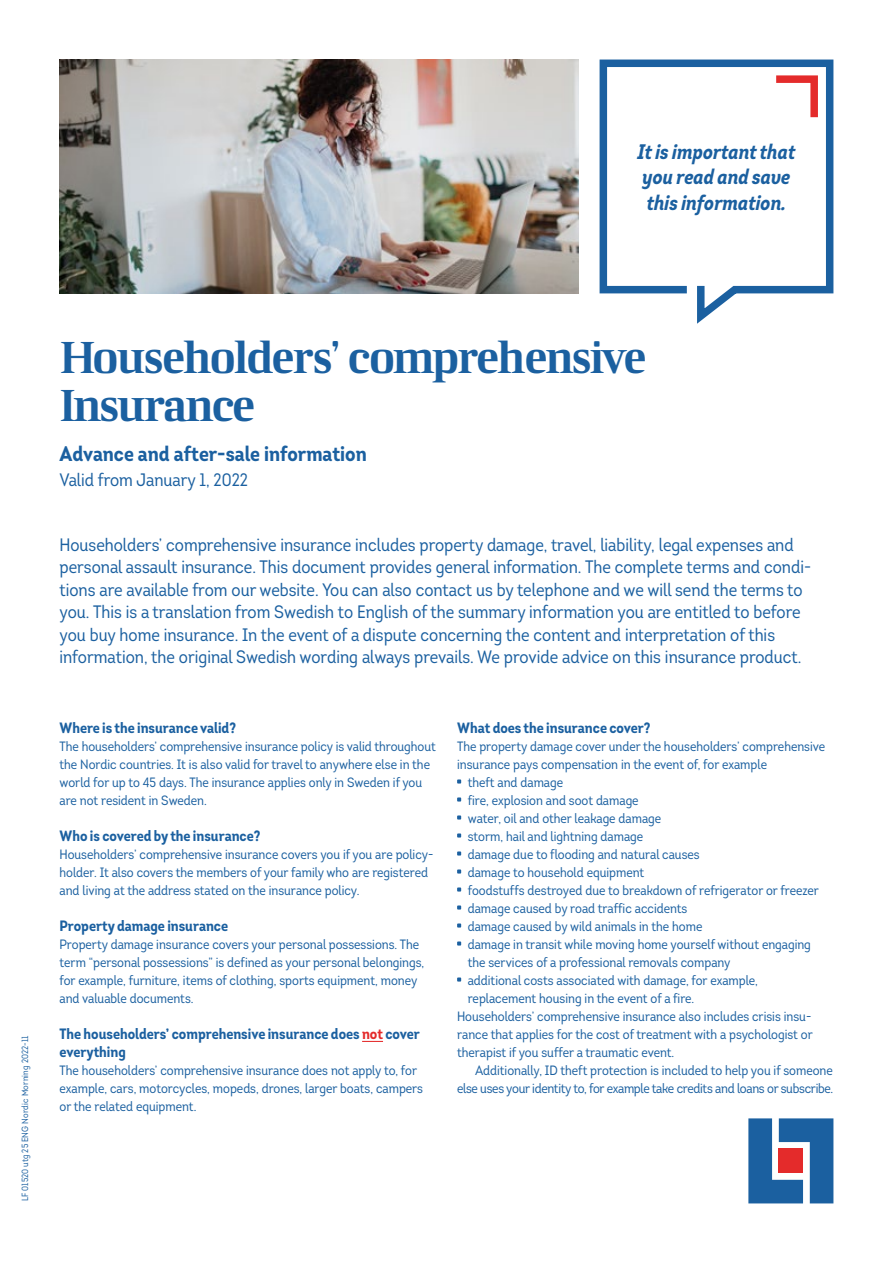
<style>
.page{position:relative;width:893px;height:1263px;background:#fff}
.page>*{position:absolute;margin:0;border:0;box-sizing:border-box;transform-origin:0 0}
.t1{font:45px/48px "LF Rubrik 2";letter-spacing:-.03em;color:#1b60a0}
.t2{font:italic 700 21px/25.5px "Intro Cond";color:#1b60a0}
.t3{font:700 21px "Intro Cond";color:#1b60a0}
.t4{font:18px/22.5px "Intro Cond";color:#1b60a0}
.t5{font:700 15px/18px "Intro Cond";color:#1b60a0}
.t6{font:13.5px/18px "Intro Cond";color:#1b60a0}
.t7{font:13.5px "Intro Cond";letter-spacing:-.02em;color:#1b60a0}
.t8{font:9px "Intro Cond";letter-spacing:.02em;color:#1b60a0}
.s1{color:#e42b2b}
</style>
<div class="page">
<svg style="left:599px;top:59px;width:235px;height:265px"></svg>
<svg style="left:769px;top:72px;width:53px;height:53px"></svg>
<svg style="left:748px;top:1118px;width:85px;height:85px;background:#457bb0"></svg>
<div style="left:779px;top:1149px;width:24px;height:24px;background:#e42b2b"></div>
<img style="left:60px;top:60px;width:518px;height:233px">
<svg style="left:362px;top:1041px;width:21px;height:1px"></svg>
<svg style="left:457px;top:779px;width:4px;height:4px"></svg>
<svg style="left:457px;top:797px;width:4px;height:4px"></svg>
<svg style="left:457px;top:815px;width:4px;height:4px"></svg>
<svg style="left:457px;top:833px;width:4px;height:4px"></svg>
<svg style="left:457px;top:851px;width:4px;height:4px"></svg>
<svg style="left:457px;top:869px;width:4px;height:4px"></svg>
<svg style="left:457px;top:887px;width:4px;height:4px"></svg>
<svg style="left:457px;top:905px;width:4px;height:4px"></svg>
<svg style="left:457px;top:923px;width:4px;height:4px"></svg>
<svg style="left:457px;top:941px;width:4px;height:4px"></svg>
<svg style="left:457px;top:977px;width:4px;height:4px"></svg>
<h2 class="t2" style="left:638px;top:139px;width:159px">It is important that you read and save this information.</h2>
<p class="t8" style="left:19px;top:1201px;width:167px;rotate:-90deg">LF 01520 utg 25 ENG Nordic Morning 2022-11</p>
<h1 class="t1" style="left:60px;top:332px;width:588px">Householders’ comprehensive<br>Insurance</h1>
<h2 class="t3" style="left:60px;top:440px;width:309px">Advance and after-sale information</h2>
<h3 class="t4" style="left:60px;top:468px;width:190px">Valid from January 1, 2022</h3>
<p class="t4" style="left:60px;top:533px;width:753px">Householders’ comprehensive insurance includes property damage, travel, liability, legal expenses and personal assault insurance. This document provides general information. The complete terms and condi&shy;tions are available from our website. You can also contact us by telephone and we will send the terms to you. This is a translation from Swedish to English of the summary information you are entitled to before you buy home insurance. In the event of a dispute concerning the content and interpretation of this information, the original Swedish wording always prevails. We provide advice on this insurance product.</p>
<p class="t5" style="left:60px;top:719px;width:178px">Where is the insurance valid?</p>
<p class="t6" style="left:60px;top:737px;width:378px">The householders’ comprehensive insurance policy is valid throughout the Nordic countries. It is also valid for travel to anywhere else in the world for up to 45 days. The insurance applies only in Sweden if you are not resident in Sweden.</p>
<p class="t5" style="left:60px;top:827px;width:202px">Who is covered by the insurance?</p>
<p class="t6" style="left:60px;top:845px;width:375px">Householders’ comprehensive insurance covers you if you are policy&shy;holder. It also covers the members of your family who are registered and living at the address stated on the insurance policy.</p>
<p class="t5" style="left:60px;top:917px;width:170px">Property damage insurance</p>
<p class="t6" style="left:60px;top:935px;width:366px">Property damage insurance covers your personal possessions. The term “personal possessions” is defined as your personal belongings, for example, furniture, items of clothing, sports equipment, money and valuable documents.</p>
<p class="t5" style="left:60px;top:1025px;width:362px">The householders’ comprehensive insurance does <span class="s1">not</span> cover everything</p>
<p class="t6" style="left:60px;top:1061px;width:365px">The householders’ comprehensive insurance does not apply to, for example, cars, motorcycles, mopeds, drones, larger boats, campers or the related equipment.</p>
<p class="t5" style="left:457px;top:719px;width:195px">What does the insurance cover?</p>
<p class="t6" style="left:457px;top:737px;width:370px">The property damage cover under the householders’ comprehensive</p>
<p class="t6" style="left:457px;top:755px;width:311px">insurance pays compensation in the event of, for example</p>
<p class="t6" style="left:468px;top:773px;width:97px">theft and damage</p>
<p class="t6" style="left:468px;top:791px;width:172px">fire, explosion and soot damage</p>
<p class="t6" style="left:468px;top:809px;width:195px">water, oil and other leakage damage</p>
<p class="t6" style="left:468px;top:827px;width:177px">storm, hail and lightning damage</p>
<p class="t6" style="left:468px;top:845px;width:233px">damage due to flooding and natural causes</p>
<p class="t6" style="left:468px;top:863px;width:178px">damage to household equipment</p>
<p class="t6" style="left:468px;top:881px;width:353px">foodstuffs destroyed due to breakdown of refrigerator or freezer</p>
<p class="t6" style="left:468px;top:899px;width:221px">damage caused by road traffic accidents</p>
<p class="t6" style="left:468px;top:917px;width:236px">damage caused by wild animals in the home</p>
<p class="t6" style="left:468px;top:935px;width:345px">damage in transit while moving home yourself without engaging</p>
<p class="t6" style="left:468px;top:953px;width:264px">the services of a professional removals company</p>
<p class="t6" style="left:468px;top:971px;width:292px">additional costs associated with damage, for example,</p>
<p class="t6" style="left:468px;top:989px;width:228px">replacement housing in the event of a fire.</p>
<p class="t6" style="left:457px;top:1007px;width:356px">Householders’ comprehensive insurance also includes crisis insu-</p>
<p class="t6" style="left:457px;top:1025px;width:357px">rance that applies for the cost of treatment with a psychologist or</p>
<p class="t6" style="left:457px;top:1043px;width:219px">therapist if you suffer a traumatic event.</p>
<p class="t6" style="left:475px;top:1061px;width:359px">Additionally, ID theft protection is included to help you if someone</p>
<p class="t7" style="left:457px;top:1080px;width:378px">else uses your identity to, for example take credits and loans or subscribe.</p>
</div>
